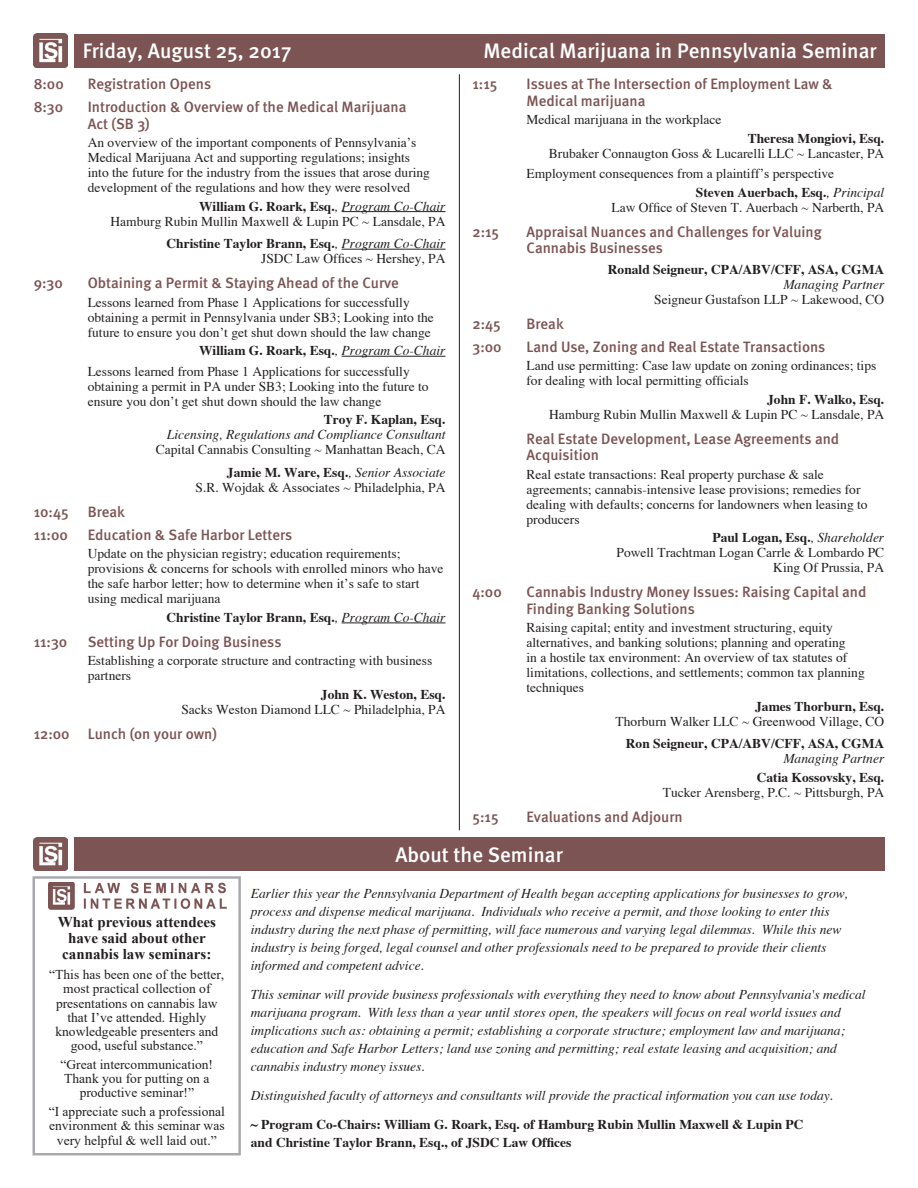
<style>
.page{position:relative;width:918px;height:1188px;background:#fff}
.page>*{position:absolute;margin:0;border:0;box-sizing:border-box;transform-origin:0 0}
.t1{font:500 21px "Meta";color:#fff}
.t2{font:500 15px/16.5px "Meta";color:#7b5453}
.t3{font:700 15px/16.2px "Times New Roman";color:#231f20;text-align:center}
.t4{font:13.5px/15px "Times";color:#231f20}
.t5{font:italic 13.5px/18px "Times";color:#231f20}
.t6{font:700 13.5px/15px "Times";color:#231f20;text-align:right}
.t7{font:13.5px/14.2px "Times New Roman";color:#231f20;text-align:center}
.s1{font-weight:700}
.s2{font-style:italic}
.s3{font-weight:400;font-style:italic}
.s4{font-weight:400}
</style>
<div class="page">
<div style="left:74px;top:34px;width:810px;height:34px;background:#7b5453"></div>
<hr style="left:459px;top:74px;width:1px;height:756px;background:#231f20">
<hr style="left:342px;top:211px;width:104px;height:1px;background:#231f20">
<hr style="left:342px;top:249px;width:104px;height:1px;background:#231f20">
<hr style="left:342px;top:356px;width:104px;height:1px;background:#231f20">
<hr style="left:342px;top:623px;width:104px;height:1px;background:#231f20">
<div style="left:74px;top:837px;width:810px;height:34px;background:#7b5453"></div>
<img style="left:34px;top:34px;width:33px;height:34px">
<img style="left:34px;top:837px;width:33px;height:34px">
<div style="left:33px;top:876px;width:208px;height:279px;border:2px solid #a8a9ad"></div>
<img style="left:49px;top:882px;width:178px;height:28px">
<h1 class="t1" style="left:83px;top:39px;width:210px">Friday, August 25, 2017</h1>
<p class="t2" style="left:34px;top:76px;width:32px">8:00</p>
<p class="t2" style="left:88px;top:76px;width:125px">Registration Opens</p>
<p class="t2" style="left:34px;top:99px;width:31px">8:30</p>
<p class="t2" style="left:88px;top:99px;width:320px">Introduction &amp; Overview of the Medical Marijuana<br>Act (SB 3)</p>
<p class="t4" style="left:88px;top:136px;width:344px">An overview of the important components of Pennsylvania’s Medical Marijuana Act and supporting regulations; insights into the future for the industry from the issues that arose during development of the regulations and how they were resolved</p>
<p class="t4" style="left:110px;top:199px;width:337px;text-align:right"><span class="s1">William G. Roark, Esq.</span><span class="s2">, Program Co-Chair<br></span>Hamburg Rubin Mullin Maxwell &amp; Lupin PC ~ Lansdale, PA</p>
<p class="t6" style="left:166px;top:235px;width:281px">Christine Taylor Brann, Esq.<span class="s3">, Program Co-Chair<br></span><span class="s4">JSDC Law Offices ~ Hershey, PA</span></p>
<p class="t2" style="left:34px;top:275px;width:31px">9:30</p>
<p class="t2" style="left:88px;top:275px;width:313px">Obtaining a Permit &amp; Staying Ahead of the Curve</p>
<p class="t4" style="left:88px;top:296px;width:348px">Lessons learned from Phase 1 Applications for successfully obtaining a permit in Pennsylvania under SB3; Looking into the future to ensure you don’t get shut down should the law change</p>
<p class="t4" style="left:88px;top:341px;width:359px;line-height:20.5px;text-indent:111px"><span class="s1">William G. Roark, Esq.</span><span class="s2">, Program Co-Chair<br></span>Lessons learned from Phase 1 Applications for successfully</p>
<p class="t4" style="left:88px;top:380px;width:342px">obtaining a permit in PA under SB3; Looking into the future to ensure you don’t get shut down should the law change</p>
<p class="t6" style="left:324px;top:411px;width:123px">Troy F. Kaplan, Esq.</p>
<p class="t5" style="left:167px;top:427px;width:280px">Licensing, Regulations and Compliance Consultant</p>
<p class="t4" style="left:156px;top:439px;width:291px;line-height:22.5px;text-align:right">Capital Cannabis Consulting ~ Manhattan Beach, CA<br><span class="s1">Jamie M. Ware, Esq.</span><span class="s2">, Senior Associate</span></p>
<p class="t4" style="left:196px;top:481px;width:251px">S.R. Wojdak &amp; Associates ~ Philadelphia, PA</p>
<p class="t2" style="left:34px;top:503px;width:36px">10:45</p>
<p class="t2" style="left:88px;top:503px;width:39px">Break</p>
<p class="t2" style="left:34px;top:526px;width:36px">11:00</p>
<p class="t2" style="left:88px;top:526px;width:206px">Education &amp; Safe Harbor Letters</p>
<p class="t4" style="left:88px;top:547px;width:357px">Update on the physician registry; education requirements; provisions &amp; concerns for schools with enrolled minors who have the safe harbor letter; how to determine when it’s safe to start using medical marijuana</p>
<p class="t6" style="left:166px;top:608px;width:281px">Christine Taylor Brann, Esq.<span class="s3">, Program Co-Chair</span></p>
<p class="t2" style="left:34px;top:633px;width:35px">11:30</p>
<p class="t2" style="left:88px;top:633px;width:195px">Setting Up For Doing Business</p>
<p class="t4" style="left:88px;top:654px;width:346px">Establishing a corporate structure and contracting with business partners</p>
<p class="t6" style="left:321px;top:685px;width:126px">John K. Weston, Esq.</p>
<p class="t4" style="left:181px;top:703px;width:266px">Sacks Weston Diamond LLC ~ Philadelphia, PA</p>
<p class="t2" style="left:34px;top:725px;width:185px">12:00 Lunch (on your own)</p>
<h1 class="t1" style="left:483px;top:39px;width:395px">Medical Marijuana in Pennsylvania Seminar</h1>
<p class="t2" style="left:472px;top:76px;width:26px">1:15</p>
<p class="t2" style="left:526px;top:76px;width:308px">Issues at The Intersection of Employment Law &amp;<br>Medical marijuana</p>
<p class="t4" style="left:526px;top:113px;width:196px">Medical marijuana in the workplace</p>
<p class="t6" style="left:748px;top:129px;width:138px">Theresa Mongiovi, Esq.</p>
<p class="t4" style="left:526px;top:144px;width:359px;line-height:20.5px;text-indent:22px">Brubaker Connaugton Goss &amp; Lucarelli LLC ~ Lancaster, PA<br>Employment consequences from a plaintiff’s perspective</p>
<p class="t4" style="left:612px;top:185px;width:274px;text-align:right"><span class="s1">Steven Auerbach, Esq.</span><span class="s2">, Principal<br></span>Law Office of Steven T. Auerbach ~ Narberth, PA</p>
<p class="t2" style="left:472px;top:223px;width:28px">2:15</p>
<p class="t2" style="left:526px;top:223px;width:297px">Appraisal Nuances and Challenges for Valuing<br>Cannabis Businesses</p>
<p class="t6" style="left:608px;top:260px;width:278px">Ronald Seigneur, CPA/ABV/CFF, ASA, CGMA</p>
<p class="t5" style="left:783px;top:276px;width:102px">Managing Partner</p>
<p class="t4" style="left:654px;top:292px;width:232px">Seigneur Gustafson LLP ~ Lakewood, CO</p>
<p class="t2" style="left:472px;top:315px;width:30px">2:45</p>
<p class="t2" style="left:526px;top:315px;width:39px">Break</p>
<p class="t2" style="left:472px;top:338px;width:31px">3:00</p>
<p class="t2" style="left:526px;top:338px;width:300px">Land Use, Zoning and Real Estate Transactions</p>
<p class="t4" style="left:526px;top:359px;width:351px">Land use permitting: Case law update on zoning ordinances; tips for dealing with local permitting officials</p>
<p class="t6" style="left:767px;top:390px;width:119px">John F. Walko, Esq.</p>
<p class="t4" style="left:549px;top:408px;width:337px">Hamburg Rubin Mullin Maxwell &amp; Lupin PC ~ Lansdale, PA</p>
<p class="t2" style="left:526px;top:430px;width:314px">Real Estate Development, Lease Agreements and<br>Acquisition</p>
<p class="t4" style="left:526px;top:468px;width:343px">Real estate transactions: Real property purchase &amp; sale agreements; cannabis-intensive lease provisions; remedies for dealing with defaults; concerns for landowners when leasing to producers</p>
<p class="t4" style="left:617px;top:531px;width:269px;text-align:right"><span class="s1">Paul Logan, Esq.</span><span class="s2">, Shareholder<br></span>Powell Trachtman Logan Carrle &amp; Lombardo PC<br>King Of Prussia, PA</p>
<p class="t2" style="left:472px;top:584px;width:31px">4:00</p>
<p class="t2" style="left:526px;top:584px;width:341px">Cannabis Industry Money Issues: Raising Capital and<br>Finding Banking Solutions</p>
<p class="t4" style="left:526px;top:621px;width:340px">Raising capital; entity and investment structuring, equity alternatives, and banking solutions; planning and operating<br>in a hostile tax environment: An overview of tax statutes of limitations, collections, and settlements; common tax planning techniques</p>
<p class="t6" style="left:755px;top:697px;width:131px">James Thorburn, Esq.</p>
<p class="t4" style="left:616px;top:715px;width:270px">Thorburn Walker LLC ~ Greenwood Village, CO</p>
<p class="t6" style="left:626px;top:735px;width:260px">Ron Seigneur, CPA/ABV/CFF, ASA, CGMA</p>
<p class="t5" style="left:783px;top:751px;width:102px">Managing Partner</p>
<p class="t6" style="left:757px;top:768px;width:129px">Catia Kossovsky, Esq.</p>
<p class="t4" style="left:663px;top:785px;width:223px">Tucker Arensberg, P.C. ~ Pittsburgh, PA</p>
<p class="t2" style="left:472px;top:808px;width:28px">5:15</p>
<p class="t2" style="left:526px;top:808px;width:158px">Evaluations and Adjourn</p>
<p class="t3" style="left:58px;top:914px;width:160px">What previous attendees have said about other cannabis law seminars:</p>
<p class="t7" style="left:49px;top:967px;width:177px">“This has been one of the better, most practical collection of presentations on cannabis law that I’ve attended. Highly knowledgeable presenters and good, useful substance.”</p>
<p class="t7" style="left:61px;top:1057px;width:154px">“Great intercommunication!<br>Thank you for putting on a productive seminar!”</p>
<p class="t7" style="left:49px;top:1104px;width:178px">“I appreciate such a professional environment &amp; this seminar was very helpful &amp; well laid out.”</p>
<h1 class="t1" style="left:395px;top:842px;width:169px">About the Seminar</h1>
<p class="t5" style="left:251px;top:886px;width:599px">Earlier this year the Pennsylvania Department of Health began accepting applications for businesses to grow, process and dispense medical marijuana. Individuals who receive a permit, and those looking to enter this industry during the next phase of permitting, will face numerous and varying legal dilemmas. While this new industry is being forged, legal counsel and other professionals need to be prepared to provide their clients informed and competent advice.</p>
<p class="t5" style="left:251px;top:987px;width:616px">This seminar will provide business professionals with everything they need to know about Pennsylvania's medical marijuana program. With less than a year until stores open, the speakers will focus on real world issues and implications such as: obtaining a permit; establishing a corporate structure; employment law and marijuana; education and Safe Harbor Letters; land use zoning and permitting; real estate leasing and acquisition; and cannabis industry money issues.</p>
<p class="t5" style="left:251px;top:1087px;width:584px">Distinguished faculty of attorneys and consultants will provide the practical information you can use today.</p>
<p class="t6" style="left:251px;top:1114px;width:554px;line-height:18px;text-align:left">~ Program Co-Chairs: William G. Roark, Esq. of Hamburg Rubin Mullin Maxwell &amp; Lupin PC and Christine Taylor Brann, Esq., of JSDC Law Offices</p>
</div>
